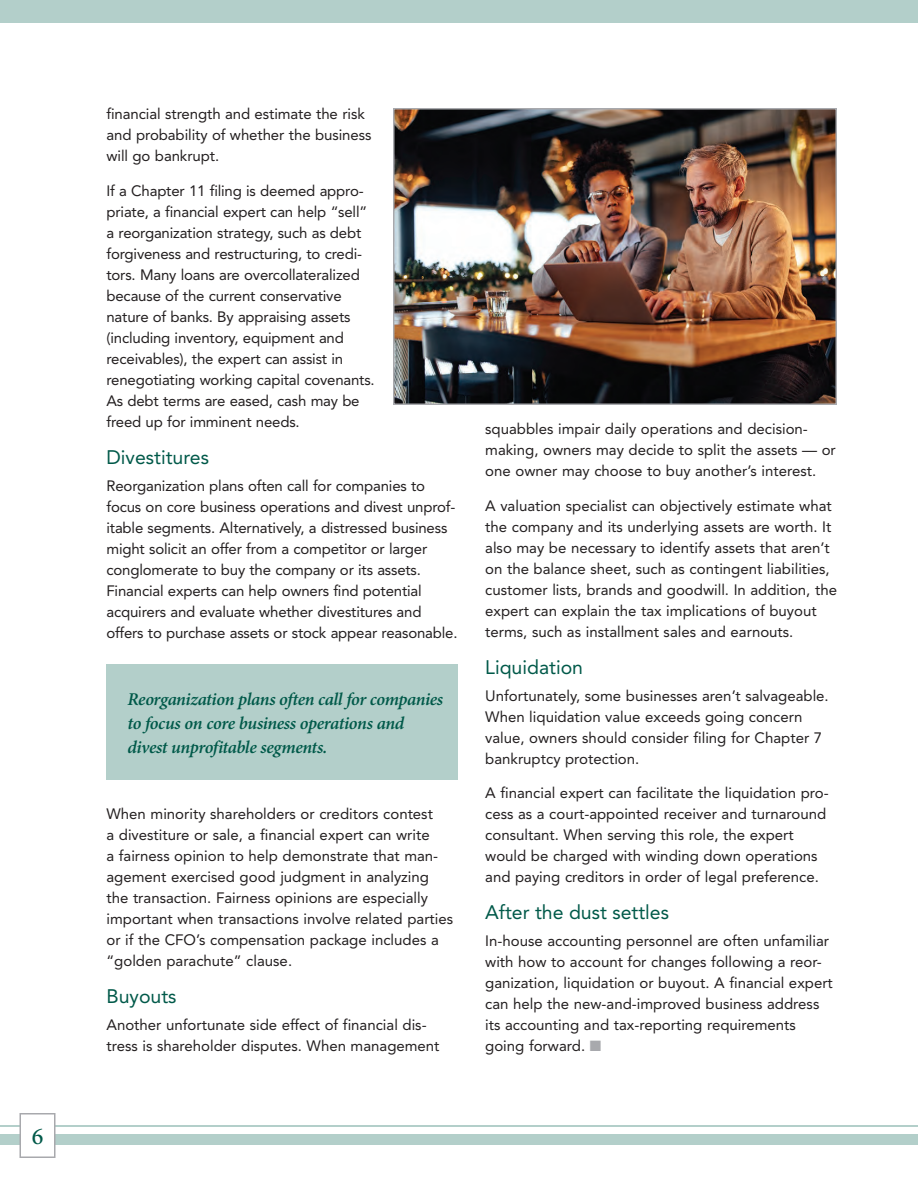
<style>
.page{position:relative;width:918px;height:1188px;background:#fff}
.page>*{position:absolute;margin:0;border:0;box-sizing:border-box;transform-origin:0 0}
.t1{font:500 24px "Minion Pro";color:#005949}
.t2{font:19.5px "Avenir LT Std";color:#005949}
.t3{font:italic 600 18px/24px "Minion Pro";letter-spacing:-.025em;color:#005949}
.t4{font:15px/21px "Avenir LT Std";color:#231f20}
.s1{color:#a8a9ad}
</style>
<div class="page">
<div style="left:0;top:1134px;width:918px;height:10px;background:#b3cfca"></div>
<div style="left:0;top:0;width:918px;height:22px;background:#b3cfca"></div>
<hr style="left:0;top:1125px;width:918px;height:1px;background:#b3cfca">
<div style="left:20px;top:1114px;width:35px;height:43px;background:#fff"></div>
<div style="left:20px;top:1113px;width:36px;height:45px;border:2px solid #a8a9ad"></div>
<img style="left:396px;top:111px;width:438px;height:291px">
<div style="left:393px;top:108px;width:444px;height:297px;border:2px solid #a8a9ad"></div>
<div style="left:106px;top:664px;width:352px;height:116px;background:#b3cfca"></div>
<h1 class="t1" style="left:32px;top:1122px;width:13px">6</h1>
<p class="t4" style="left:106px;top:104px;width:266px">financial strength and estimate the risk and probability of whether the business will go bankrupt.</p>
<p class="t4" style="left:106px;top:180px;width:270px">If a Chapter 11 filing is deemed appro&shy;priate, a financial expert can help “sell” a reorganization strategy, such as debt forgiveness and restructuring, to credi&shy;tors. Many loans are overcollateralized because of the current conservative nature of banks. By appraising assets (including inventory, equipment and receivables), the expert can assist in renegotiating working capital covenants.<br>As debt terms are eased, cash may be freed up for imminent needs.</p>
<h2 class="t2" style="left:106px;top:446px;width:104px">Divestitures</h2>
<p class="t4" style="left:106px;top:475px;width:353px">Reorganization plans often call for companies to focus on core business operations and divest unprof&shy;itable segments. Alternatively, a distressed business might solicit an offer from a competitor or larger conglomerate to buy the company or its assets.<br>Financial experts can help owners find potential acquirers and evaluate whether divestitures and offers to purchase assets or stock appear reasonable.</p>
<p class="t3" style="left:128px;top:688px;width:317px">Reorganization plans often call for companies to focus on core business operations and divest unprofitable segments.</p>
<p class="t4" style="left:106px;top:804px;width:348px">When minority shareholders or creditors contest<br>a divestiture or sale, a financial expert can write<br>a fairness opinion to help demonstrate that man&shy;agement exercised good judgment in analyzing the transaction. Fairness opinions are especially important when transactions involve related parties or if the CFO’s compensation package includes a “golden parachute” clause.</p>
<h2 class="t2" style="left:106px;top:985px;width:72px">Buyouts</h2>
<p class="t4" style="left:106px;top:1015px;width:335px">Another unfortunate side effect of financial dis&shy;tress is shareholder disputes. When management</p>
<p class="t4" style="left:485px;top:419px;width:352px">squabbles impair daily operations and decision&shy;making, owners may decide to split the assets — or one owner may choose to buy another’s interest.</p>
<p class="t4" style="left:485px;top:495px;width:353px">A valuation specialist can objectively estimate what the company and its underlying assets are worth. It also may be necessary to identify assets that aren’t on the balance sheet, such as contingent liabilities, customer lists, brands and goodwill. In addition, the expert can explain the tax implications of buyout terms, such as installment sales and earnouts.</p>
<h2 class="t2" style="left:485px;top:656px;width:99px">Liquidation</h2>
<p class="t4" style="left:485px;top:685px;width:345px">Unfortunately, some businesses aren’t salvageable.<br>When liquidation value exceeds going concern value, owners should consider filing for Chapter 7 bankruptcy protection.</p>
<p class="t4" style="left:485px;top:783px;width:345px">A financial expert can facilitate the liquidation pro&shy;cess as a court-appointed receiver and turnaround consultant. When serving this role, the expert would be charged with winding down operations and paying creditors in order of legal preference.</p>
<h2 class="t2" style="left:485px;top:901px;width:185px">After the dust settles</h2>
<p class="t4" style="left:485px;top:931px;width:349px">In-house accounting personnel are often unfamiliar with how to account for changes following a reor&shy;ganization, liquidation or buyout. A financial expert can help the new-and-improved business address its accounting and tax-reporting requirements going forward. <span class="s1">■</span></p>
</div>
